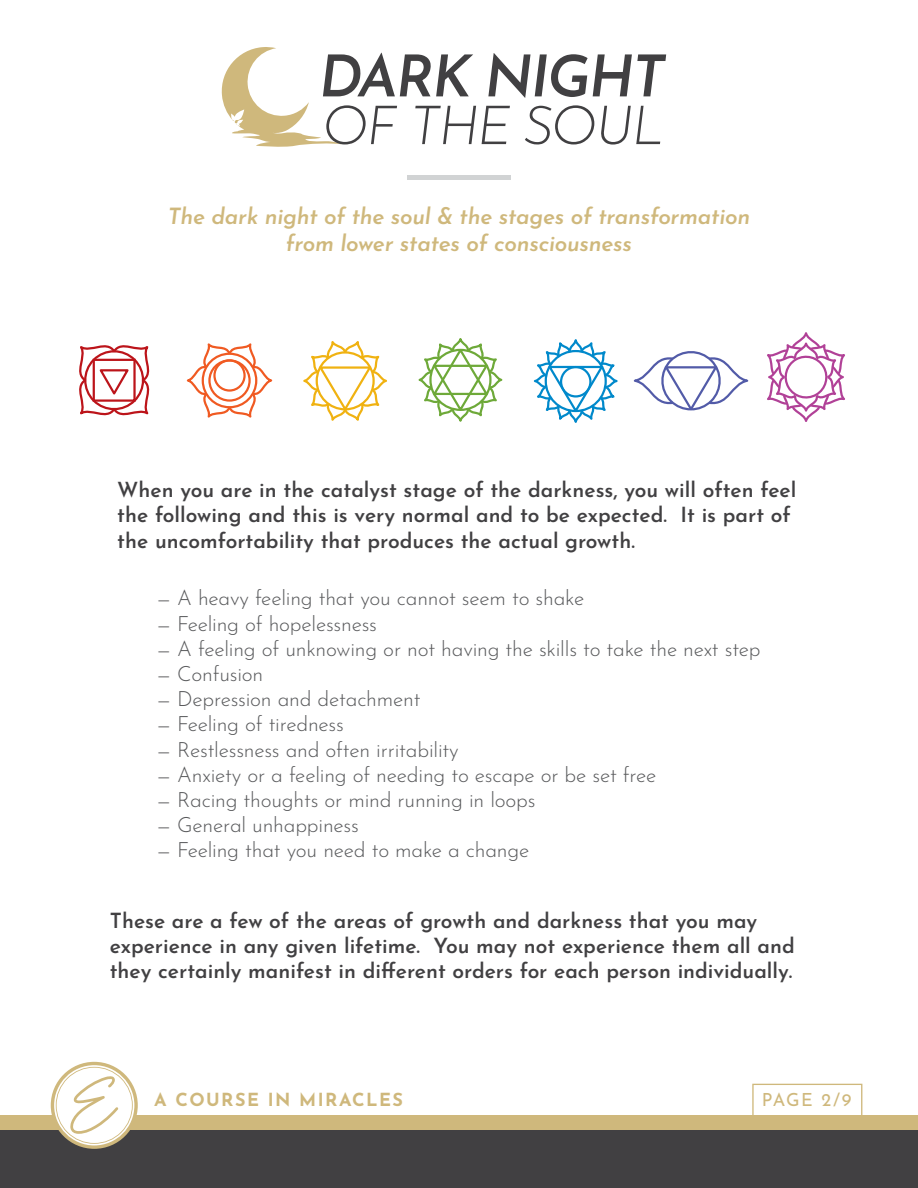
<style>
.page{position:relative;width:918px;height:1188px;background:#fff}
.page>*{position:absolute;margin:0;border:0;box-sizing:border-box;transform-origin:0 0}
.t1{font:italic 100 57.6px "Josefin Sans";letter-spacing:-.04em;color:#414042}
.t2{font:italic 100 54px "Josefin Sans";letter-spacing:-.04em;color:#414042}
.t3{font:italic 100 22.5px/27px "Josefin Sans";letter-spacing:-.01em;color:#cfb87c;text-align:center}
.t4{font:100 21px/25.2px "Josefin Sans";color:#414042}
.t5{font:100 21px "Josefin Sans";letter-spacing:-.01em;color:#58595b}
.t6{font:100 18px "Josefin Sans";letter-spacing:.08em;color:#cfb87c}
</style>
<div class="page">
<svg style="left:221px;top:47px;width:120px;height:100px"></svg>
<div style="left:0;top:1115px;width:918px;height:73px;background:#cfb87c"></div>
<div style="left:0;top:1130px;width:918px;height:58px;background:#414042"></div>
<svg style="left:51px;top:1062px;width:87px;height:87px"></svg>
<svg style="left:54px;top:1065px;width:80px;height:80px"></svg>
<div style="left:407px;top:175px;width:104px;height:5px;background:#d1d3d4"></div>
<svg style="left:79px;top:345px;width:71px;height:71px"></svg>
<svg style="left:186px;top:343px;width:87px;height:75px"></svg>
<svg style="left:303px;top:341px;width:84px;height:80px"></svg>
<svg style="left:418px;top:338px;width:85px;height:84px"></svg>
<svg style="left:533px;top:332px;width:312px;height:91px"></svg>
<div style="left:752px;top:1084px;width:110px;height:34px;border:1px solid #cfb87c"></div>
<h1 class="t1" style="left:319px;top:27px;width:348px">DARK NIGHT</h1>
<h2 class="t2" style="left:322px;top:79px;width:343px">OF THE SOUL</h2>
<p class="t3" style="left:168px;top:200px;width:584px">The dark night of the soul &amp; the stages of transformation from lower states of consciousness</p>
<p class="t4" style="left:117px;top:476px;width:681px">When you are in the catalyst stage of the darkness, you will often feel the following and this is very normal and to be expected. It is part of the uncomfortability that produces the actual growth.</p>
<p class="t5" style="left:156px;top:582px;width:429px">— A heavy feeling that you cannot seem to shake</p>
<p class="t5" style="left:156px;top:608px;width:222px">— Feeling of hopelessness</p>
<p class="t5" style="left:156px;top:633px;width:606px">— A feeling of unknowing or not having the skills to take the next step</p>
<p class="t5" style="left:156px;top:658px;width:108px">— Confusion</p>
<p class="t5" style="left:156px;top:683px;width:266px">— Depression and detachment</p>
<p class="t5" style="left:156px;top:708px;width:189px">— Feeling of tiredness</p>
<p class="t5" style="left:156px;top:734px;width:304px">— Restlessness and often irritability</p>
<p class="t5" style="left:156px;top:759px;width:501px">— Anxiety or a feeling of needing to escape or be set free</p>
<p class="t5" style="left:156px;top:784px;width:381px">— Racing thoughts or mind running in loops</p>
<p class="t5" style="left:156px;top:809px;width:204px">— General unhappiness</p>
<p class="t5" style="left:156px;top:834px;width:374px">— Feeling that you need to make a change</p>
<p class="t4" style="left:110px;top:906px;width:686px">These are a few of the areas of growth and darkness that you may experience in any given lifetime. You may not experience them all and they certainly manifest in different orders for each person individually.</p>
<p class="t6" style="left:154px;top:1086px;width:250px">A COURSE IN MIRACLES</p>
<p class="t6" style="left:762px;top:1086px;width:91px">PAGE 2/9</p>
</div>
